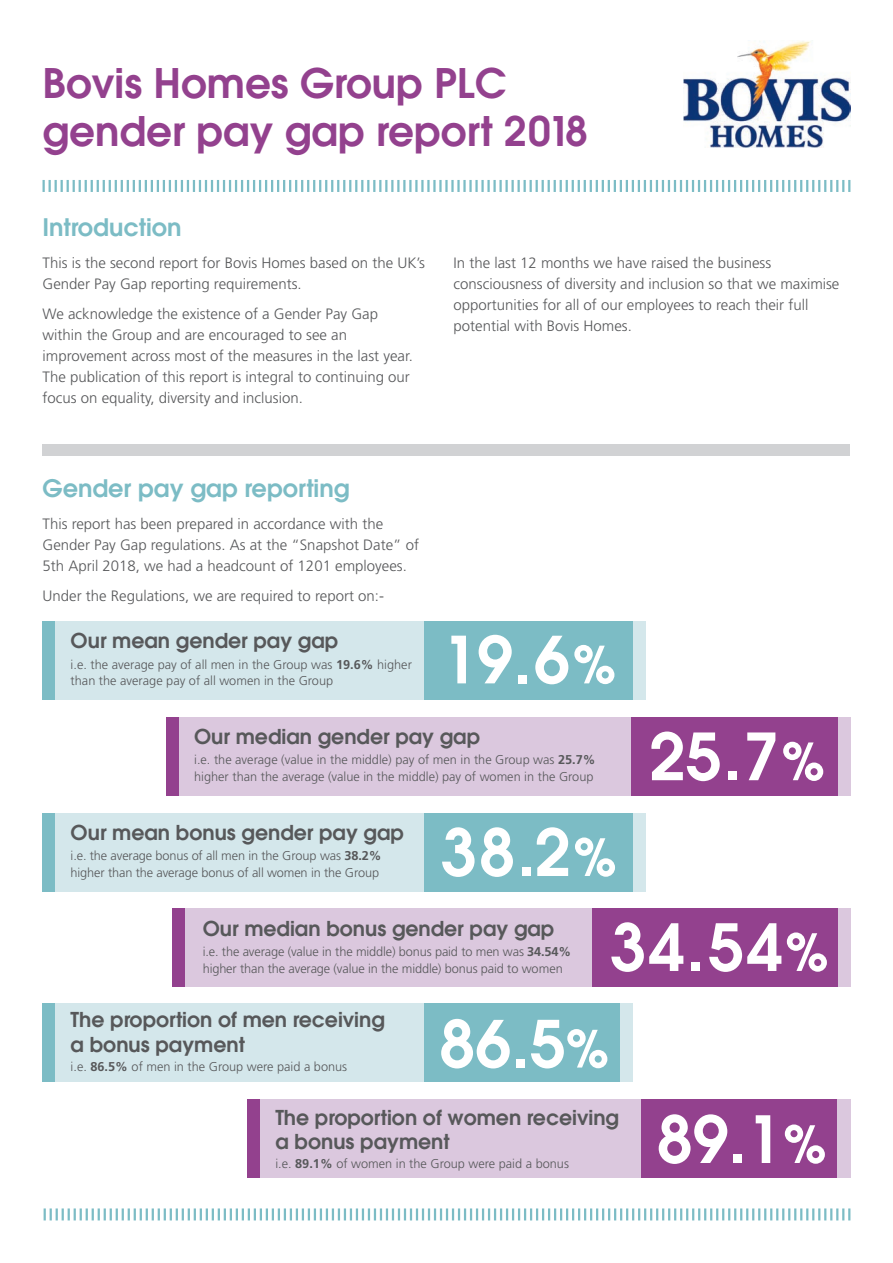
<style>
.page{position:relative;width:893px;height:1263px;background:#fff}
.page>*{position:absolute;margin:0;border:0;box-sizing:border-box;transform-origin:0 0}
.t1{font:600 64.5px "ITC Avant Garde Std";color:#fff}
.t2{font:600 40.5px/48.6px "ITC Avant Garde Std";color:#93418e}
.t3{font:600 24px "ITC Avant Garde Std";color:#7cbcc5}
.t4{font:600 20.4px/24.5px "ITC Avant Garde Std";color:#57585a}
.t5{font:300 15px/21px "Frutiger LT Std";color:#57585a}
.t6{font:300 12.75px/16.5px "Frutiger LT Std";color:#57585a}
.s1{font-weight:700}
.s2{font-size:51px}
</style>
<div class="page">
<div style="left:55px;top:622px;width:591px;height:78px;background:#d4e7eb"></div>
<div style="left:55px;top:1004px;width:577px;height:78px;background:#d4e7eb"></div>
<div style="left:260px;top:1099px;width:590px;height:79px;background:#dbc8de"></div>
<div style="left:55px;top:813px;width:591px;height:79px;background:#d4e7eb"></div>
<div style="left:185px;top:908px;width:665px;height:79px;background:#dbc8de"></div>
<div style="left:179px;top:717px;width:671px;height:79px;background:#dbc8de"></div>
<div style="left:424px;top:622px;width:208px;height:78px;background:#7cbcc5"></div>
<div style="left:43px;top:622px;width:12px;height:78px;background:#7cbcc5"></div>
<div style="left:166px;top:717px;width:13px;height:79px;background:#93418e"></div>
<div style="left:43px;top:813px;width:12px;height:79px;background:#7cbcc5"></div>
<div style="left:172px;top:908px;width:13px;height:79px;background:#93418e"></div>
<div style="left:43px;top:1004px;width:12px;height:78px;background:#7cbcc5"></div>
<div style="left:247px;top:1099px;width:13px;height:79px;background:#93418e"></div>
<div style="left:424px;top:813px;width:208px;height:79px;background:#7cbcc5"></div>
<div style="left:592px;top:908px;width:246px;height:79px;background:#93418e"></div>
<div style="left:424px;top:1004px;width:196px;height:78px;background:#7cbcc5"></div>
<div style="left:641px;top:1099px;width:196px;height:79px;background:#93418e"></div>
<div style="left:631px;top:717px;width:207px;height:79px;background:#93418e"></div>
<img style="left:683px;top:41px;width:167px;height:107px">
<svg style="left:44px;top:1208px;width:806px;height:12px"></svg>
<svg style="left:43px;top:180px;width:807px;height:12px"></svg>
<div style="left:43px;top:444px;width:807px;height:12px;background:#d1d2d4"></div>
<h2 class="t2" style="left:43px;top:58px;width:547px">Bovis Homes Group PLC gender pay gap report 2018</h2>
<h3 class="t3" style="left:43px;top:211px;width:141px">Introduction</h3>
<p class="t5" style="left:43px;top:253px;width:384px">This is the second report for Bovis Homes based on the UK’s<br>Gender Pay Gap reporting requirements.</p>
<p class="t5" style="left:43px;top:303px;width:372px">We acknowledge the existence of a Gender Pay Gap within the Group and are encouraged to see an improvement across most of the measures in the last year.<br>The publication of this report is integral to continuing our focus on equality, diversity and inclusion.</p>
<p class="t5" style="left:454px;top:253px;width:387px">In the last 12 months we have raised the business consciousness of diversity and inclusion so that we maximise opportunities for all of our employees to reach their full potential with Bovis Homes.</p>
<h3 class="t3" style="left:43px;top:472px;width:309px">Gender pay gap reporting</h3>
<p class="t5" style="left:43px;top:514px;width:378px">This report has been prepared in accordance with the<br>Gender Pay Gap regulations. As at the “Snapshot Date” of<br>5th April 2018, we had a headcount of 1201 employees.</p>
<p class="t5" style="left:43px;top:585px;width:343px">Under the Regulations, we are required to report on:-</p>
<h3 class="t4" style="left:71px;top:628px;width:269px">Our mean gender pay gap</h3>
<p class="t6" style="left:71px;top:656px;width:343px">i.e. the average pay of all men in the Group was <span class="s1">19.6%</span> higher than the average pay of all women in the Group</p>
<h1 class="t1" style="left:443px;top:617px;width:175px">19.6<span class="s2">%</span></h1>
<h3 class="t4" style="left:194px;top:724px;width:287px">Our median gender pay gap</h3>
<p class="t6" style="left:194px;top:752px;width:403px">i.e. the average (value in the middle) pay of men in the Group was <span class="s1">25.7% </span>higher than the average (value in the middle) pay of women in the Group</p>
<h3 class="t4" style="left:71px;top:820px;width:335px">Our mean bonus gender pay gap</h3>
<p class="t6" style="left:71px;top:848px;width:312px">i.e. the average bonus of all men in the Group was <span class="s1">38.2% </span>higher than the average bonus of all women in the Group</p>
<h1 class="t1" style="left:440px;top:810px;width:178px">38.2<span class="s2">%</span></h1>
<h1 class="t1" style="left:649px;top:714px;width:178px">25.7<span class="s2">%</span></h1>
<h3 class="t4" style="left:203px;top:916px;width:353px">Our median bonus gender pay gap</h3>
<p class="t6" style="left:203px;top:943px;width:370px">i.e. the average (value in the middle) bonus paid to men was <span class="s1">34.54% </span>higher than the average (value in the middle) bonus paid to women</p>
<h1 class="t1" style="left:610px;top:905px;width:221px">34.54<span class="s2">%</span></h1>
<h3 class="t4" style="left:71px;top:1007px;width:316px">The proportion of men receiving a bonus payment</h3>
<p class="t6" style="left:71px;top:1058px;width:278px">i.e. <span class="s1">86.5%</span> of men in the Group were paid a bonus</p>
<h1 class="t1" style="left:439px;top:1002px;width:172px">86.5<span class="s2">%</span></h1>
<h3 class="t4" style="left:275px;top:1105px;width:345px">The proportion of women receiving a bonus payment</h3>
<p class="t6" style="left:275px;top:1156px;width:295px">i.e. <span class="s1">89.1%</span> of women in the Group were paid a bonus</p>
<h1 class="t1" style="left:657px;top:1097px;width:172px">89.1<span class="s2">%</span></h1>
</div>
